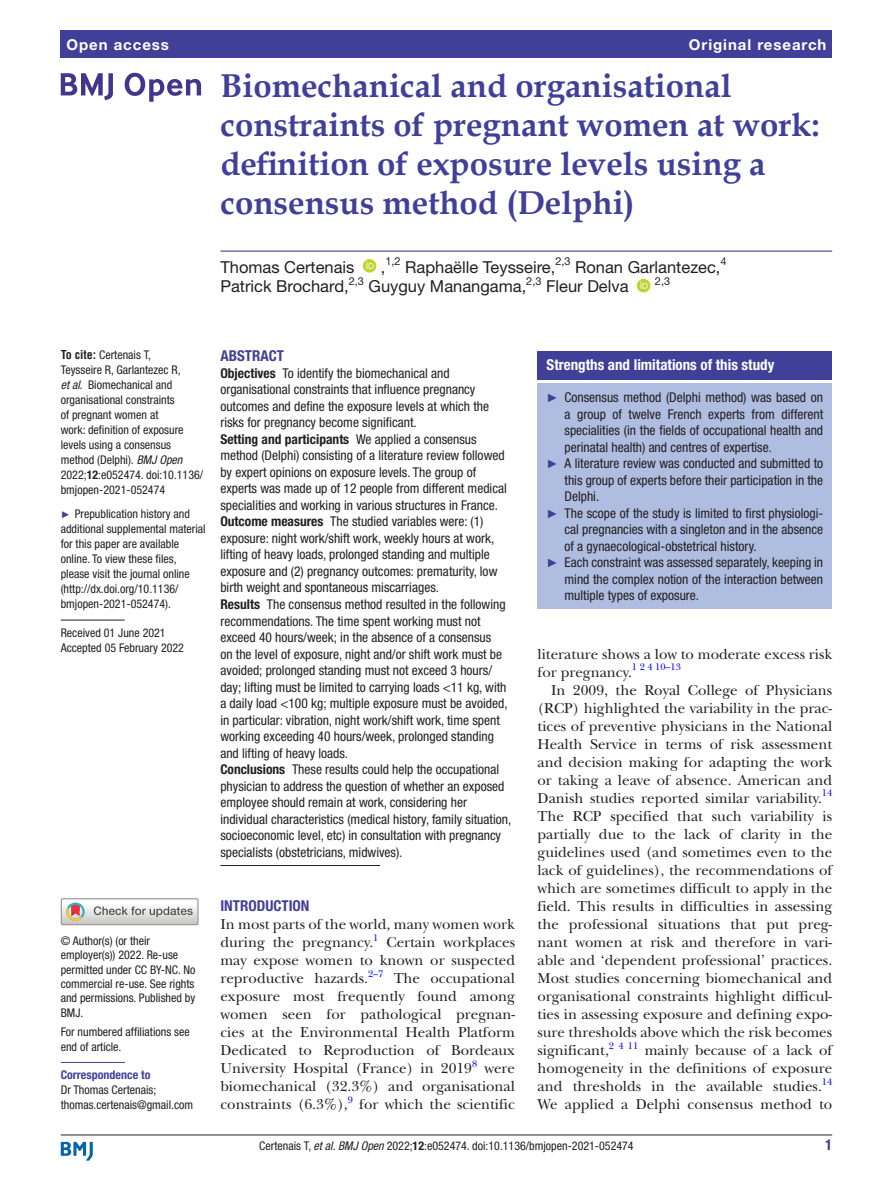
<style>
.page{position:relative;width:893px;height:1191px;background:#fff}
.page>*{position:absolute;margin:0;border:0;box-sizing:border-box;transform-origin:0 0}
.t1{font:700 33px/39px "Book Antiqua";color:#414099}
.t2{font:16.5px "Helvetica Neue LT Std";color:#231f20}
.t3{font:15px/18px "New Baskerville";color:#231f20;text-align:justify}
.t4{font:700 condensed 15px "Helvetica Neue LT Std";color:#fff}
.t5{font:700 15px "Helvetica Neue LT Std";letter-spacing:.065em;color:#fff}
.t6{font:700 condensed 15px "Helvetica Neue LT Std";color:#414099}
.t7{font:condensed 13.5px/16.5px "Helvetica Neue LT Std";color:#231f20}
.t8{font:condensed 12px/15px "Helvetica Neue LT Std";color:#231f20}
.t9{font:700 condensed 12px "Helvetica Neue LT Std";color:#414099}
.t10{font:10.95px "Helvetica Neue LT Std";color:#231f20}
.t11{font:9.9px "New Baskerville";color:#00f}
.s1{font-family:"Helvetica LT Std";font-weight:700}
.s2{font-style:italic}
.s3{font-weight:700}
.s4{font-family:"Arial";font-stretch:normal;font-size:9.75px;color:#414099}
.s5{font-family:"Arial";font-stretch:normal;font-size:12px;color:#414099}
</style>
<div class="page">
<hr style="left:61px;top:1134px;width:771px;height:1px;background:#231f20">
<svg style="left:61px;top:1141px;width:32px;height:19px"></svg>
<div style="left:61px;top:31px;width:771px;height:27px;background:#414099"></div>
<hr style="left:220px;top:250px;width:612px;height:2px;background:#414099">
<svg style="left:363px;top:259px;width:13px;height:14px"></svg>
<svg style="left:637px;top:279px;width:13px;height:13px"></svg>
<hr style="left:61px;top:619px;width:64px;height:1px;background:#231f20">
<hr style="left:61px;top:1062px;width:64px;height:1px;background:#414099">
<svg style="left:61px;top:73px;width:52px;height:27px"></svg>
<svg style="left:125px;top:73px;width:76px;height:29px"></svg>
<div style="left:61px;top:898px;width:138px;height:27px;border:1px solid #969090"></div>
<svg style="left:61px;top:898px;width:137px;height:26px"></svg>
<hr style="left:220px;top:865px;width:160px;height:1px;background:#231f20">
<div style="left:538px;top:351px;width:294px;height:28px;background:#414099"></div>
<div style="left:538px;top:383px;width:294px;height:226px;background:#afbde1"></div>
<p class="t5" style="left:66px;top:35px;width:104px">Open access</p>
<p class="t5" style="left:689px;top:35px;width:139px">Original research</p>
<h1 class="t1" style="left:220px;top:66px;width:601px">Biomechanical and organisational constraints of pregnant women at work: definition of exposure levels using a consensus method (Delphi)</h1>
<p class="t2" style="left:220px;top:257px;width:136px">Thomas Certenais</p>
<p class="t2" style="left:381px;top:257px;width:6px">,</p>
<p class="t10" style="left:385px;top:255px;width:17px">1,2</p>
<p class="t2" style="left:405px;top:257px;width:152px">Raphaëlle Teysseire,</p>
<p class="t10" style="left:555px;top:255px;width:17px">2,3</p>
<p class="t2" style="left:575px;top:257px;width:147px">Ronan Garlantezec,</p>
<p class="t10" style="left:721px;top:255px;width:8px">4</p>
<p class="t2" style="left:220px;top:277px;width:130px">Patrick Brochard,</p>
<p class="t10" style="left:349px;top:274px;width:17px">2,3</p>
<p class="t2" style="left:369px;top:277px;width:159px">Guyguy Manangama,</p>
<p class="t10" style="left:526px;top:274px;width:17px">2,3</p>
<p class="t2" style="left:546px;top:277px;width:84px">Fleur Delva</p>
<p class="t10" style="left:655px;top:274px;width:17px">2,3</p>
<p class="t8" style="left:61px;top:347px;width:144px"><span class="s1">To cite:</span> Certenais T,<br>Teysseire R, Garlantezec R,<br><span class="s2">et al</span>. Biomechanical and organisational constraints<br>of pregnant women at<br>work: definition of exposure levels using a consensus method (Delphi). <span class="s2">BMJ Open<br></span>2022;<span class="s3">12</span>:e052474. doi:10.1136/ bmjopen-2021-052474</p>
<p class="t8" style="left:61px;top:506px;width:146px"><span class="s4">►</span> Prepublication history and additional supplemental material for this paper are available online. To view these files, please visit the journal online (http://dx.doi.org/10.1136/ bmjopen-2021-052474).</p>
<p class="t8" style="left:61px;top:625px;width:125px">Received 01 June 2021<br>Accepted 05 February 2022</p>
<p class="t8" style="left:61px;top:933px;width:136px;line-height:14.4px">© Author(s) (or their employer(s)) 2022. Re-use permitted under CC BY-NC. No commercial re-use. See rights and permissions. Published by<br>BMJ.</p>
<p class="t8" style="left:61px;top:1024px;width:130px">For numbered affiliations see end of article.</p>
<p class="t9" style="left:61px;top:1067px;width:91px">Correspondence to</p>
<p class="t8" style="left:61px;top:1082px;width:134px">Dr Thomas Certenais; thomas.certenais@gmail.com</p>
<p class="t6" style="left:220px;top:347px;width:65px">ABSTRACT</p>
<p class="t7" style="left:220px;top:365px;width:292px"><span class="s3">Objectives</span> To identify the biomechanical and organisational constraints that influence pregnancy outcomes and define the exposure levels at which the risks for pregnancy become significant.<br><span class="s3">Setting and participants</span> We applied a consensus method (Delphi) consisting of a literature review followed by expert opinions on exposure levels. The group of experts was made up of 12 people from different medical specialities and working in various structures in France.<br><span class="s3">Outcome measures</span> The studied variables were: (1) exposure: night work/shift work, weekly hours at work, lifting of heavy loads, prolonged standing and multiple exposure and (2) pregnancy outcomes: prematurity, low birth weight and spontaneous miscarriages.<br><span class="s3">Results</span> The consensus method resulted in the following recommendations. The time spent working must not exceed 40 hours/week; in the absence of a consensus<br>on the level of exposure, night and/or shift work must be avoided; prolonged standing must not exceed 3 hours/ day; lifting must be limited to carrying loads &lt;11 kg, with a daily load &lt;100 kg; multiple exposure must be avoided, in particular: vibration, night work/shift work, time spent working exceeding 40 hours/week, prolonged standing and lifting of heavy loads.<br><span class="s3">Conclusions</span> These results could help the occupational physician to address the question of whether an exposed employee should remain at work, considering her individual characteristics (medical history, family situation, socioeconomic level, etc) in consultation with pregnancy specialists (obstetricians, midwives).</p>
<p class="t6" style="left:220px;top:897px;width:91px">INTRODUCTION</p>
<p class="t3" style="left:220px;top:915px;width:296px">In most parts of the world, many women work during the pregnancy.</p>
<p class="t11" style="left:373px;top:931px;width:7px">1</p>
<p class="t3" style="left:220px;top:933px;width:296px;text-indent:166px">Certain workplaces may expose women to known or suspected reproductive hazards.</p>
<p class="t11" style="left:368px;top:967px;width:17px">2–7</p>
<p class="t3" style="left:220px;top:969px;width:296px;text-indent:173px">The occupational exposure most frequently found among women seen for pathological pregnan&shy;cies at the Environmental Health Platform Dedicated to Reproduction of Bordeaux University Hospital (France) in 2019<sup>8</sup></p>
<p class="t3" style="left:220px;top:1059px;width:296px;text-indent:264px">were biomechanical (32.3%) and organisational constraints (6.3%),</p>
<p class="t11" style="left:348px;top:1093px;width:7px">9</p>
<p class="t3" style="left:359px;top:1095px;width:157px">for which the scientific</p>
<p class="t4" style="left:547px;top:356px;width:229px">Strengths and limitations of this study</p>
<p class="t7" style="left:547px;top:389px;width:278px"><span class="s5">►</span> Consensus method (Delphi method) was based on</p>
<p class="t7" style="left:565px;top:405px;width:260px">a group of twelve French experts from different</p>
<p class="t7" style="left:565px;top:422px;width:260px">specialities (in the fields of occupational health and</p>
<p class="t7" style="left:565px;top:438px;width:209px">perinatal health) and centres of expertise.</p>
<p class="t7" style="left:547px;top:455px;width:278px"><span class="s5">►</span> A literature review was conducted and submitted to</p>
<p class="t7" style="left:565px;top:471px;width:260px">this group of experts before their participation in the</p>
<p class="t7" style="left:565px;top:488px;width:36px">Delphi.</p>
<p class="t7" style="left:547px;top:504px;width:278px"><span class="s5">►</span> The scope of the study is limited to first physiologi-</p>
<p class="t7" style="left:565px;top:521px;width:260px">cal pregnancies with a singleton and in the absence</p>
<p class="t7" style="left:565px;top:537px;width:194px">of a gynaecological-obstetrical history.</p>
<p class="t7" style="left:547px;top:554px;width:278px"><span class="s5">►</span> Each constraint was assessed separately, keeping in</p>
<p class="t7" style="left:565px;top:570px;width:260px">mind the complex notion of the interaction between</p>
<p class="t7" style="left:565px;top:587px;width:136px">multiple types of exposure.</p>
<p class="t3" style="left:538px;top:645px;width:296px">literature shows a low to moderate excess risk for pregnancy.<sup>1</sup> <sup>2</sup> <sup>4</sup> <sup>10–13</sup></p>
<p class="t3" style="left:538px;top:681px;width:296px;text-indent:14px">In 2009, the Royal College of Physicians (RCP) highlighted the variability in the prac&shy;tices of preventive physicians in the National Health Service in terms of risk assessment and decision making for adapting the work or taking a leave of absence. American and Danish studies reported similar variability.</p>
<p class="t11" style="left:822px;top:787px;width:12px">14</p>
<p class="t3" style="left:538px;top:807px;width:296px">The RCP specified that such variability is partially due to the lack of clarity in the guidelines used (and sometimes even to the lack of guidelines), the recommendations of which are sometimes difficult to apply in the field. This results in difficulties in assessing the professional situations that put preg&shy;nant women at risk and therefore in vari&shy;able and ‘dependent professional’ practices.<br>Most studies concerning biomechanical and organisational constraints highlight difficul&shy;ties in assessing exposure and defining expo&shy;sure thresholds above which the risk becomes significant,<sup>2</sup> <sup>4</sup> <sup>11</sup> mainly because of a lack of homogeneity in the definitions of exposure and thresholds in the available studies.</p>
<p class="t11" style="left:822px;top:1075px;width:12px">14</p>
<p class="t3" style="left:538px;top:1095px;width:296px">We applied a Delphi consensus method to</p>
<p class="t8" style="left:259px;top:1137px;width:376px">Certenais T, <span class="s2">et al</span>. <span class="s2">BMJ Open</span> 2022;<span class="s3">12</span>:e052474. doi:10.1136/bmjopen-2021-052474</p>
<p class="t6" style="left:825px;top:1135px;width:9px">1</p>
</div>
